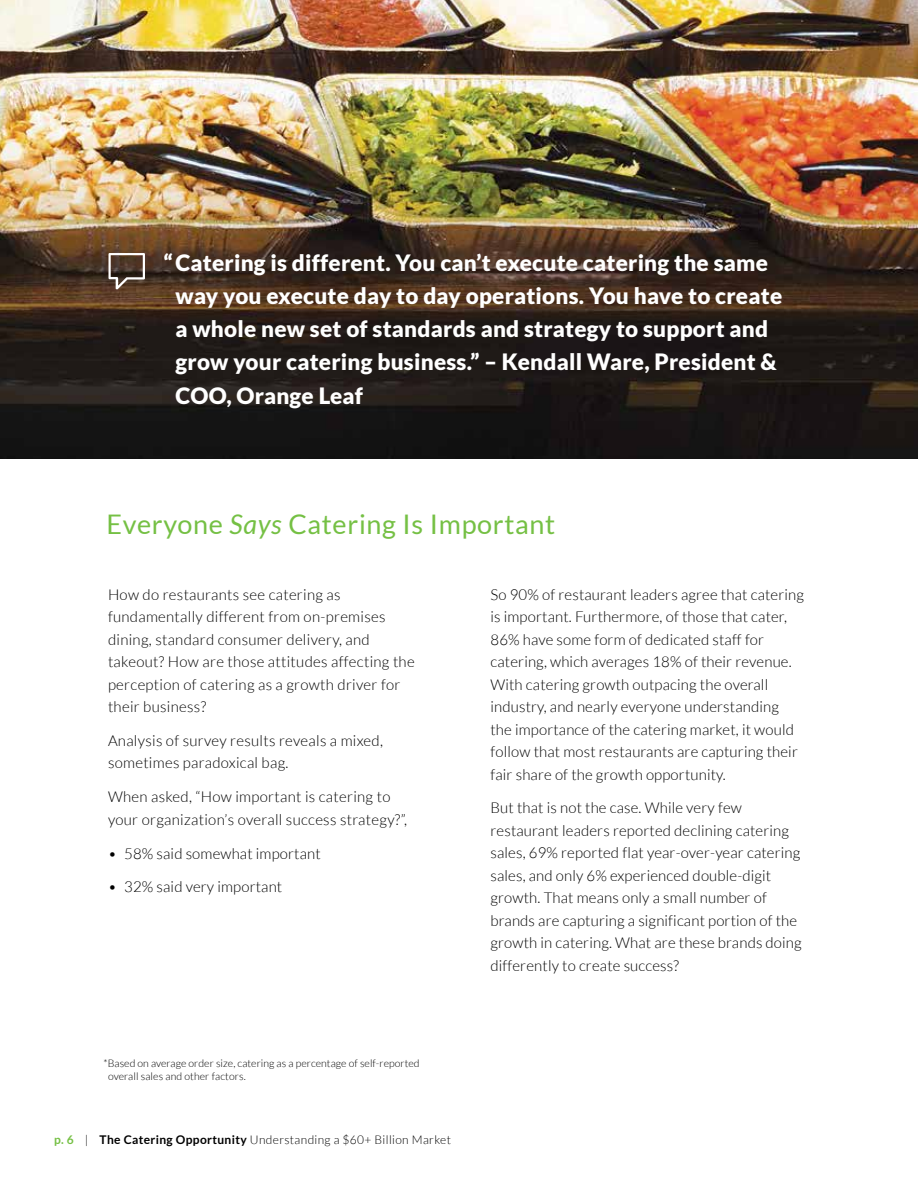
<style>
.page{position:relative;width:918px;height:1188px;background:#fff}
.page>*{position:absolute;margin:0;border:0;box-sizing:border-box;transform-origin:0 0}
.t1{font:27px "Lato";letter-spacing:.025em;color:#75c044}
.t2{font:900 22.5px/33px "Lato";letter-spacing:.01em;color:#fff}
.t3{font:300 15px/22.5px "Lato";letter-spacing:.01em;color:#000}
.t4{font:300 12px "Lato";letter-spacing:.03em;color:#000}
.t5{font:300 10.5px/12.6px "Lato";letter-spacing:.005em;color:#000}
.s1{font-style:italic}
.s2{font-weight:700;color:#75c044}
.s3{font-weight:700}
</style>
<div class="page">
<img style="left:0;top:0;width:918px;height:459px">
<svg style="left:109px;top:253px;width:36px;height:36px"></svg>
<p class="t2" style="left:176px;top:246px;width:608px;text-indent:-12px">“Catering is different. You can’t execute catering the same way you execute day to day operations. You have to create a whole new set of standards and strategy to support and grow your catering business.” – Kendall Ware, President &amp; COO, Orange Leaf</p>
<h1 class="t1" style="left:106px;top:509px;width:450px">Everyone <span class="s1">Says</span> Catering Is Important</h1>
<p class="t3" style="left:108px;top:583px;width:308px">How do restaurants see catering as fundamentally different from on-premises dining, standard consumer delivery, and takeout? How are those attitudes affecting the perception of catering as a growth driver for their business?</p>
<p class="t3" style="left:108px;top:729px;width:277px">Analysis of survey results reveals a mixed, sometimes paradoxical bag.</p>
<p class="t3" style="left:108px;top:786px;width:301px">When asked, “How important is catering to your organization’s overall success strategy?”,</p>
<p class="t3" style="left:108px;top:842px;width:214px">• 58% said somewhat important</p>
<p class="t3" style="left:108px;top:876px;width:176px">• 32% said very important</p>
<p class="t5" style="left:108px;top:1057px;width:313px;text-indent:-5px">*Based on average order size, catering as a percentage of self-reported overall sales and other factors.</p>
<p class="t4" style="left:54px;top:1133px;width:399px"><span class="s2">p. 6</span> | <span class="s3">The Catering Opportunity</span> Understanding a $60+ Billion Market</p>
<p class="t3" style="left:491px;top:583px;width:315px">So 90% of restaurant leaders agree that catering is important. Furthermore, of those that cater, 86% have some form of dedicated staff for catering, which averages 18% of their revenue.<br>With catering growth outpacing the overall industry, and nearly everyone understanding the importance of the catering market, it would follow that most restaurants are capturing their fair share of the growth opportunity.</p>
<p class="t3" style="left:491px;top:797px;width:313px">But that is not the case. While very few restaurant leaders reported declining catering sales, 69% reported flat year-over-year catering sales, and only 6% experienced double-digit growth. That means only a small number of brands are capturing a significant portion of the growth in catering. What are these brands doing differently to create success?</p>
</div>
